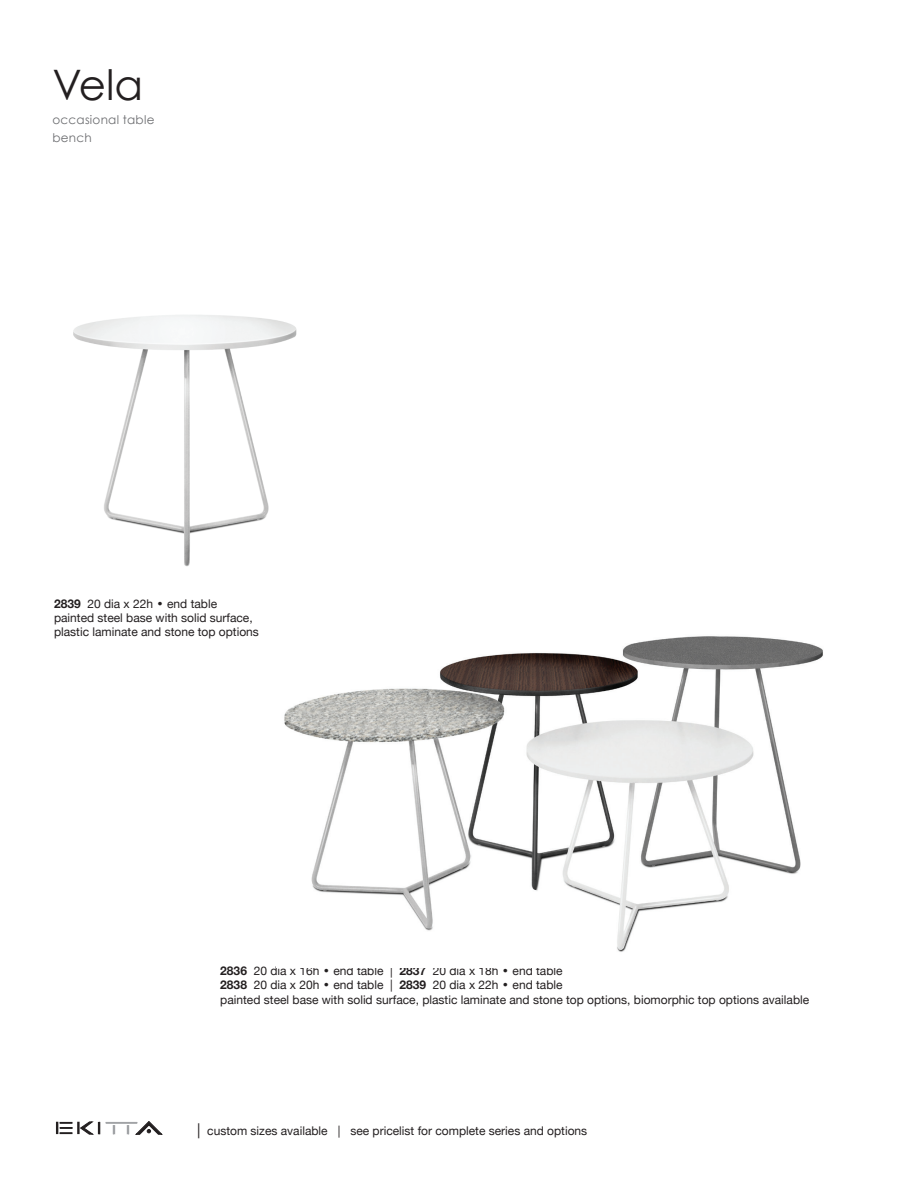
<style>
.page{position:relative;width:918px;height:1188px;background:#fff}
.page>*{position:absolute;margin:0;border:0;box-sizing:border-box;transform-origin:0 0}
.t1{font:42px "Century Gothic";color:#231f20}
.t2{font:12px/14.4px "Helvetica Neue";color:#231f20}
.t3{font:12px/18px "Century Gothic";letter-spacing:.02em;color:#6c6d70}
.s1{font-weight:700}
.s2{font-family:"Century Gothic"}
.s3{font-size:15px}
</style>
<div class="page">
<img style="left:284px;top:636px;width:539px;height:316px">
<img style="left:73px;top:315px;width:224px;height:252px">
<svg style="left:127px;top:1125px;width:2px;height:9px"></svg>
<svg style="left:113px;top:1125px;width:2px;height:9px"></svg>
<hr style="left:106px;top:1122px;width:31px;height:2px;background:#a1a3a6">
<svg style="left:56px;top:1122px;width:44px;height:12px"></svg>
<svg style="left:136px;top:1121px;width:26px;height:14px"></svg>
<h1 class="t1" style="left:52px;top:59px;width:92px">Vela</h1>
<p class="t3" style="left:52px;top:110px;width:103px">occasional table bench</p>
<p class="t2" style="left:54px;top:597px;width:206px"><span class="s1">2839</span> 20 dia x 22h <span class="s2">•</span> end table painted steel base with solid surface, plastic laminate and stone top options</p>
<p class="t2" style="left:220px;top:964px;width:591px"><span class="s1">2836</span> 20 dia x 16h <span class="s2">•</span> end table | <span class="s1">2837</span> 20 dia x 18h <span class="s2">•</span> end table<br><span class="s1">2838</span> 20 dia x 20h <span class="s2">•</span> end table | <span class="s1">2839</span> 20 dia x 22h <span class="s2">•</span> end table<br>painted steel base with solid surface, plastic laminate and stone top options, biomorphic top options available</p>
<p class="t2" style="left:197px;top:1124px;width:392px"><span class="s3">|</span> custom sizes available | see pricelist for complete series and options</p>
</div>
